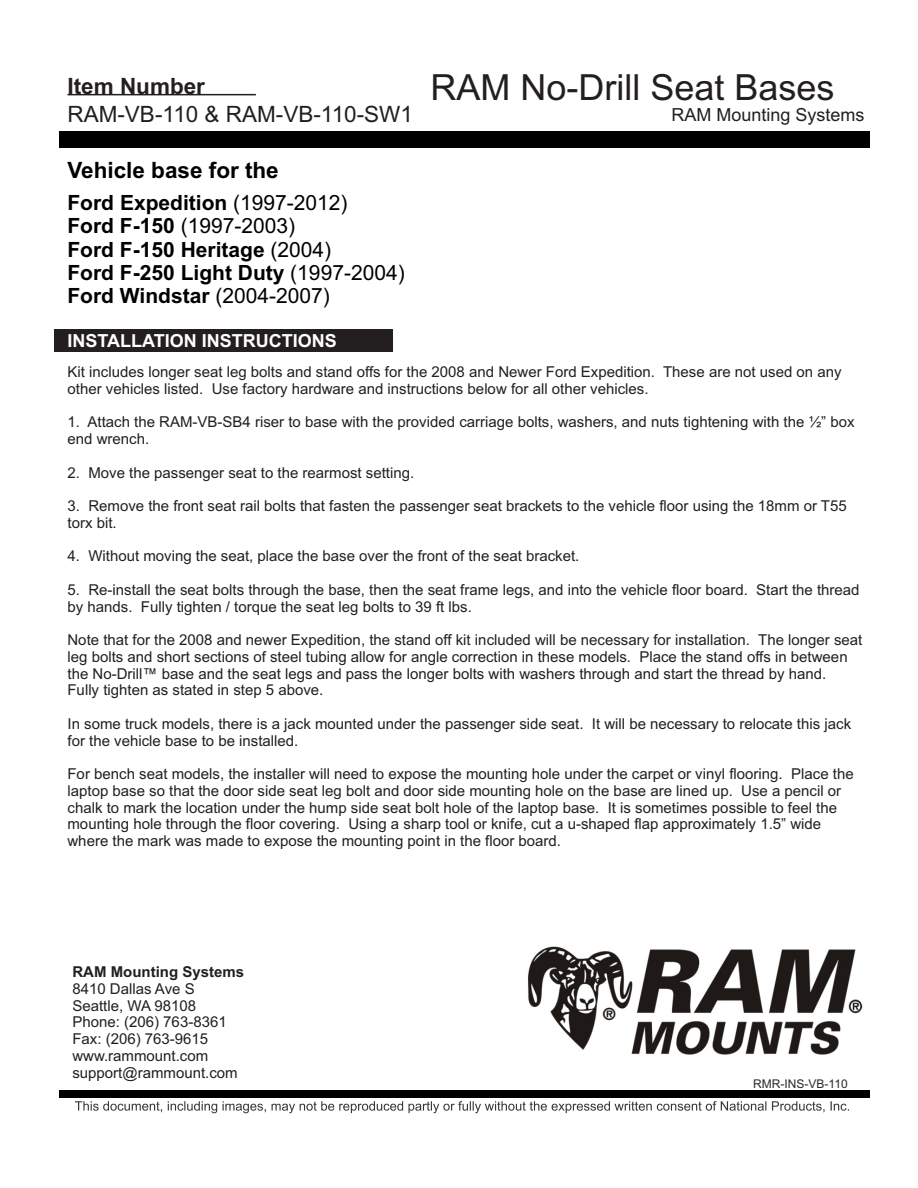
<style>
.page{position:relative;width:918px;height:1188px;background:#fff}
.page>*{position:absolute;margin:0;border:0;box-sizing:border-box;transform-origin:0 0}
.t1{font:36px "Arial";color:#231f20}
.t2{font:22.5px "Arial";color:#231f20}
.t3{font:700 22.5px "Arial";color:#000}
.t4{font:700 22.5px "Arial";color:#231f20}
.t5{font:700 21px/23.4px "Arial";color:#000}
.t6{font:700 18px "Arial";color:#fff}
.t7{font:18px "Arial";color:#231f20}
.t8{font:15px/16.8px "Arial";color:#231f20}
.t9{font:700 15px "Arial";color:#231f20}
.t10{font:12px "Arial";color:#2b2924}
.s1{font-weight:400}
</style>
<div class="page">
<div style="left:54px;top:329px;width:338px;height:23px;background:#231f20"></div>
<hr style="left:68px;top:94px;width:188px;height:1px;background:#231f20">
<div style="left:59px;top:131px;width:811px;height:17px;background:#000"></div>
<div style="left:59px;top:1090px;width:811px;height:8px;background:#000"></div>
<svg style="left:75px;top:1101px;width:774px;height:12px"></svg>
<img style="left:528px;top:946px;width:335px;height:109px">
<h2 class="t4" style="left:68px;top:78px;width:139px">Item Number</h2>
<h1 class="t1" style="left:430px;top:74px;width:406px">RAM No-Drill Seat Bases</h1>
<h2 class="t2" style="left:68px;top:105px;width:347px">RAM-VB-110 &amp; RAM-VB-110-SW1</h2>
<p class="t7" style="left:672px;top:108px;width:195px">RAM Mounting Systems</p>
<h2 class="t3" style="left:68px;top:161px;width:213px">Vehicle base for the</h2>
<h3 class="t5" style="left:67px;top:192px;width:339px">Ford Expedition <span class="s1">(1997-2012)<br></span>Ford F-150 <span class="s1">(1997-2003)<br></span>Ford F-150 Heritage <span class="s1">(2004)<br></span>Ford F-250 Light Duty <span class="s1">(1997-2004)<br></span>Ford Windstar <span class="s1">(2004-2007)</span></h3>
<p class="t6" style="left:68px;top:334px;width:271px">INSTALLATION INSTRUCTIONS</p>
<p class="t8" style="left:68px;top:365px;width:776px">Kit includes longer seat leg bolts and stand offs for the 2008 and Newer Ford Expedition. These are not used on any other vehicles listed. Use factory hardware and instructions below for all other vehicles.</p>
<p class="t8" style="left:68px;top:415px;width:789px">1. Attach the RAM-VB-SB4 riser to base with the provided carriage bolts, washers, and nuts tightening with the ½” box end wrench.</p>
<p class="t8" style="left:68px;top:465px;width:348px">2. Move the passenger seat to the rearmost setting.</p>
<p class="t8" style="left:68px;top:499px;width:781px">3. Remove the front seat rail bolts that fasten the passenger seat brackets to the vehicle floor using the 18mm or T55 torx bit.</p>
<p class="t8" style="left:68px;top:549px;width:513px">4. Without moving the seat, place the base over the front of the seat bracket.</p>
<p class="t8" style="left:68px;top:583px;width:794px">5. Re-install the seat bolts through the base, then the seat frame legs, and into the vehicle floor board. Start the thread by hands. Fully tighten / torque the seat leg bolts to 39 ft lbs.</p>
<p class="t8" style="left:68px;top:633px;width:796px">Note that for the 2008 and newer Expedition, the stand off kit included will be necessary for installation. The longer seat leg bolts and short sections of steel tubing allow for angle correction in these models. Place the stand offs in between the No-Drill™ base and the seat legs and pass the longer bolts with washers through and start the thread by hand.<br>Fully tighten as stated in step 5 above.</p>
<p class="t8" style="left:68px;top:717px;width:785px">In some truck models, there is a jack mounted under the passenger side seat. It will be necessary to relocate this jack for the vehicle base to be installed.</p>
<p class="t8" style="left:68px;top:767px;width:788px">For bench seat models, the installer will need to expose the mounting hole under the carpet or vinyl flooring. Place the laptop base so that the door side seat leg bolt and door side mounting hole on the base are lined up. Use a pencil or chalk to mark the location under the hump side seat bolt hole of the laptop base. It is sometimes possible to feel the mounting hole through the floor covering. Using a sharp tool or knife, cut a u-shaped flap approximately 1.5” wide where the mark was made to expose the mounting point in the floor board.</p>
<p class="t9" style="left:72px;top:966px;width:173px">RAM Mounting Systems</p>
<p class="t8" style="left:72px;top:982px;width:167px">8410 Dallas Ave S<br>Seattle, WA 98108<br>Phone: (206) 763-8361<br>Fax: (206) 763-9615 www.rammount.com support@rammount.com</p>
<p class="t10" style="left:753px;top:1079px;width:96px">RMR-INS-VB-110</p>
</div>
